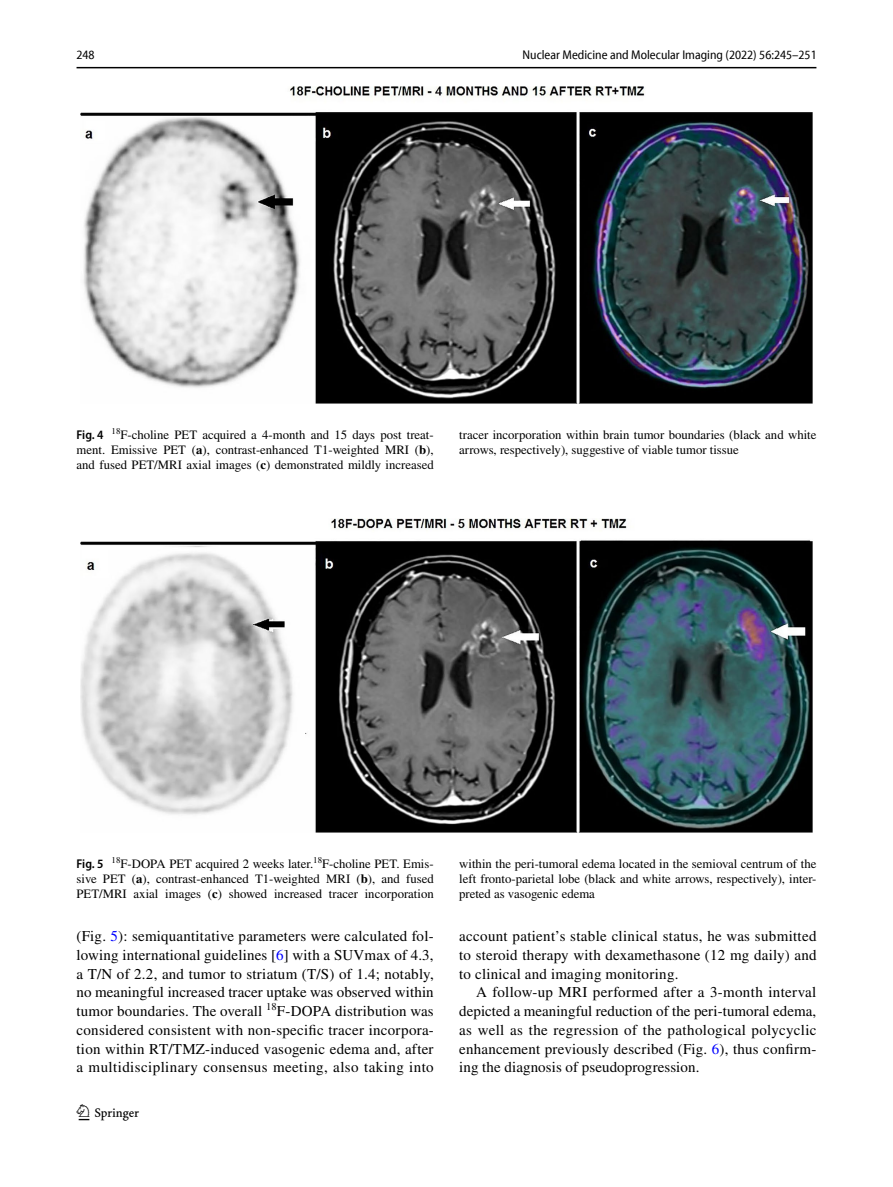
<style>
.page{position:relative;width:893px;height:1187px;background:#fff}
.page>*{position:absolute;margin:0;border:0;box-sizing:border-box;transform-origin:0 0}
.t1{font:22.5px "Springnew Regular 2";color:#000}
.t2{font:15px/18.8px "STIX";letter-spacing:.015em;color:#000;text-align:justify}
.t3{font:12.75px/15px "STIX";color:#000;text-align:justify}
.t4{font:semi-condensed 12.75px "Myriad Pro Unic";color:#000}
.s1{font-family:"Myriad Pro";font-weight:600;font-stretch:semi-condensed}
.s2{font-weight:700}
.s3{color:#00f}
</style>
<div class="page">
<hr style="left:77px;top:67px;width:739px;height:1px;background:#000">
<img style="left:81px;top:87px;width:731px;height:316px">
<img style="left:81px;top:518px;width:731px;height:314px">
<p class="t4" style="left:77px;top:50px;width:20px">248</p>
<p class="t4" style="left:523px;top:50px;width:296px">Nuclear Medicine and Molecular Imaging (2022) 56:245–251</p>
<p class="t3" style="left:77px;top:428px;width:359px"><span class="s1">Fig. 4</span> <sup>18</sup>F-choline PET acquired a 4-month and 15 days post treat&shy;ment. Emissive PET (<span class="s2">a</span>), contrast-enhanced T1-weighted MRI (<span class="s2">b</span>), and fused PET/MRI axial images (<span class="s2">c</span>) demonstrated mildly increased</p>
<p class="t3" style="left:459px;top:428px;width:359px">tracer incorporation within brain tumor boundaries (black and white arrows, respectively), suggestive of viable tumor tissue</p>
<p class="t3" style="left:77px;top:856px;width:359px"><span class="s1">Fig. 5</span> <sup>18</sup>F-DOPA PET acquired 2 weeks later.<sup>18</sup>F-choline PET. Emis&shy;sive PET (<span class="s2">a</span>), contrast-enhanced T1-weighted MRI (<span class="s2">b</span>), and fused PET/MRI axial images (<span class="s2">c</span>) showed increased tracer incorporation</p>
<p class="t3" style="left:459px;top:856px;width:359px">within the peri-tumoral edema located in the semioval centrum of the left fronto-parietal lobe (black and white arrows, respectively), inter&shy;preted as vasogenic edema</p>
<p class="t2" style="left:77px;top:927px;width:359px">(Fig. <span class="s3">5</span>): semiquantitative parameters were calculated fol&shy;lowing international guidelines [<span class="s3">6</span>] with a SUVmax of 4.3, a T/N of 2.2, and tumor to striatum (T/S) of 1.4; notably, no meaningful increased tracer uptake was observed within tumor boundaries. The overall <sup>18</sup>F-DOPA distribution was considered consistent with non-specific tracer incorpora&shy;tion within RT/TMZ-induced vasogenic edema and, after a multidisciplinary consensus meeting, also taking into</p>
<p class="t2" style="left:459px;top:927px;width:359px">account patient’s stable clinical status, he was submitted to steroid therapy with dexamethasone (12 mg daily) and to clinical and imaging monitoring.</p>
<p class="t2" style="left:459px;top:983px;width:359px;text-indent:17px">A follow-up MRI performed after a 3-month interval depicted a meaningful reduction of the peri-tumoral edema, as well as the regression of the pathological polycyclic enhancement previously described (Fig. <span class="s3">6</span>), thus confirm&shy;ing the diagnosis of pseudoprogression.</p>
<h1 class="t1" style="left:79px;top:1104px;width:62px">1 3</h1>
</div>
